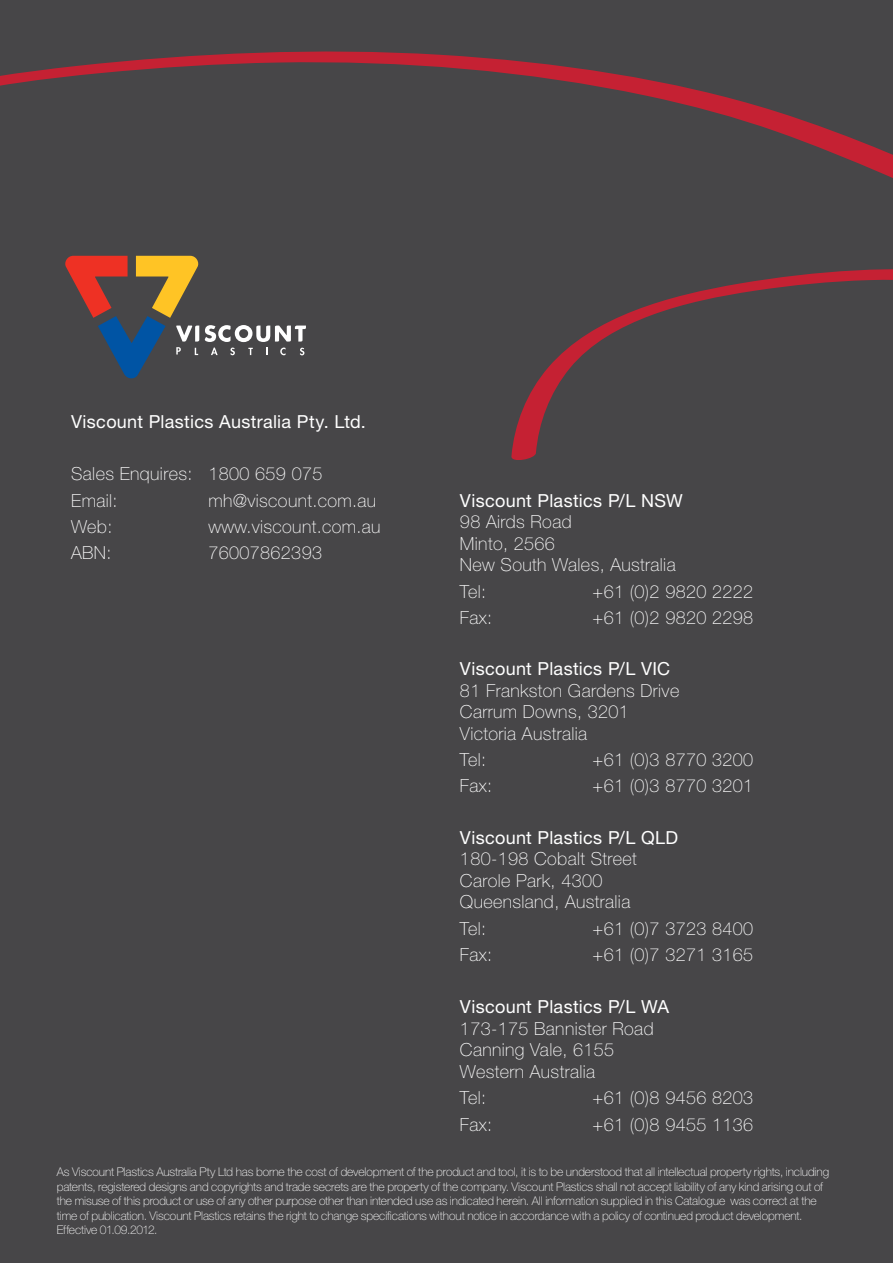
<style>
.page{position:relative;width:893px;height:1263px;background:#474648}
.page>*{position:absolute;margin:0;border:0;box-sizing:border-box;transform-origin:0 0}
.t1{font:100 18px/21.6px "Helvetica Neue";letter-spacing:.02em;color:#fff}
.t2{font:18px "Helvetica Neue";letter-spacing:.015em;color:#fff}
.t3{font:100 12px/14.4px "Helvetica Neue";letter-spacing:-.01em;color:#fff}
</style>
<div class="page">
<svg style="left:65px;top:343px;width:241px;height:37px;background:#414a55"></svg>
<svg style="left:0;top:48px;width:893px;height:295px;background:#514547"></svg>
<div style="left:511px;top:265px;width:382px;height:296px;background:#474648"></div>
<h1 class="t2" style="left:71px;top:411px;width:296px">Viscount Plastics Australia Pty. Ltd.</h1>
<h1 class="t1" style="left:71px;top:461px;width:253px;line-height:26.2px">Sales Enquires: 1800 659 075<br>Email:</h1>
<h1 class="t1" style="left:208px;top:489px;width:169px">mh@viscount.com.au</h1>
<h1 class="t1" style="left:71px;top:516px;width:43px">Web:</h1>
<h1 class="t1" style="left:208px;top:516px;width:174px">www.viscount.com.au</h1>
<h1 class="t1" style="left:71px;top:542px;width:42px">ABN:</h1>
<h1 class="t1" style="left:208px;top:542px;width:115px">76007862393</h1>
<h1 class="t2" style="left:460px;top:489px;width:224px">Viscount Plastics P/L NSW</h1>
<h1 class="t1" style="left:460px;top:511px;width:217px">98 Airds Road<br>Minto, 2566<br>New South Wales, Australia</h1>
<h1 class="t1" style="left:460px;top:580px;width:28px">Tel:</h1>
<h1 class="t1" style="left:593px;top:580px;width:162px">+61 (0)2 9820 2222</h1>
<h1 class="t1" style="left:460px;top:607px;width:34px">Fax:</h1>
<h1 class="t1" style="left:593px;top:607px;width:162px">+61 (0)2 9820 2298</h1>
<h1 class="t2" style="left:460px;top:658px;width:212px">Viscount Plastics P/L VIC</h1>
<h1 class="t1" style="left:460px;top:679px;width:221px">81 Frankston Gardens Drive<br>Carrum Downs, 3201<br>Victoria Australia</h1>
<h1 class="t1" style="left:460px;top:749px;width:28px">Tel:</h1>
<h1 class="t1" style="left:593px;top:749px;width:162px">+61 (0)3 8770 3200</h1>
<h1 class="t1" style="left:460px;top:775px;width:34px">Fax:</h1>
<h1 class="t1" style="left:593px;top:775px;width:162px">+61 (0)3 8770 3201</h1>
<h1 class="t2" style="left:460px;top:826px;width:220px">Viscount Plastics P/L QLD</h1>
<h1 class="t1" style="left:460px;top:848px;width:178px">180-198 Cobalt Street<br>Carole Park, 4300<br>Queensland, Australia</h1>
<h1 class="t1" style="left:460px;top:917px;width:28px">Tel:</h1>
<h1 class="t1" style="left:593px;top:917px;width:162px">+61 (0)7 3723 8400</h1>
<h1 class="t1" style="left:460px;top:944px;width:34px">Fax:</h1>
<h1 class="t1" style="left:593px;top:944px;width:162px">+61 (0)7 3271 3165</h1>
<h1 class="t2" style="left:460px;top:996px;width:211px">Viscount Plastics P/L WA</h1>
<h1 class="t1" style="left:460px;top:1018px;width:195px">173-175 Bannister Road<br>Canning Vale, 6155<br>Western Australia</h1>
<h1 class="t1" style="left:460px;top:1087px;width:28px">Tel:</h1>
<h1 class="t1" style="left:593px;top:1087px;width:162px">+61 (0)8 9456 8203</h1>
<h1 class="t1" style="left:460px;top:1113px;width:34px">Fax:</h1>
<h1 class="t1" style="left:593px;top:1113px;width:162px">+61 (0)8 9455 1136</h1>
<p class="t3" style="left:57px;top:1165px;width:774px">As Viscount Plastics Australia Pty Ltd has borne the cost of development of the product and tool, it is to be understood that all intellectual property rights, including patents, registered designs and copyrights and trade secrets are the property of the company. Viscount Plastics shall not accept liability of any kind arising out of the misuse of this product or use of any other purpose other than intended use as indicated herein. All information supplied in this Catalogue was correct at the time of publication. Viscount Plastics retains the right to change specifications without notice in accordance with a policy of continued product development.<br>Effective 01.09.2012.</p>
</div>
